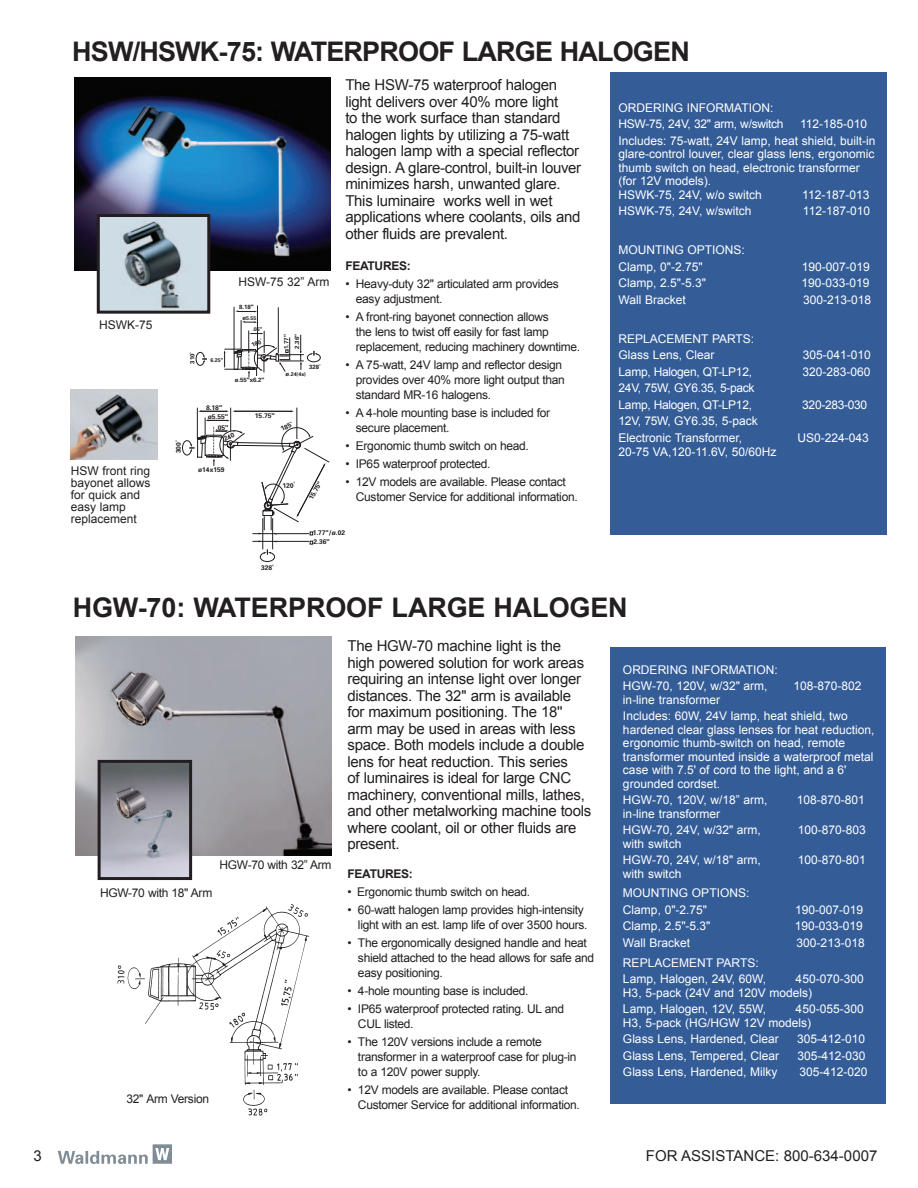
<style>
.page{position:relative;width:918px;height:1188px;background:#fff}
.page>*{position:absolute;margin:0;border:0;box-sizing:border-box;transform-origin:0 0}
.t1{font:700 27px "Arial";letter-spacing:-.03em;color:#231f20}
.t2{font:700 27px "Arial";letter-spacing:-.005em;color:#231f20}
.t3{font:15px/16.5px "Arial";letter-spacing:-.02em;color:#231f20}
.t4{font:15px "Arial";color:#231f20}
.t5{font:12px/16.5px "Arial";color:#fff}
.t6{font:12px/15px "Arial";letter-spacing:-.025em;color:#231f20}
.t7{font:12px/16.5px "Arial";letter-spacing:-.025em;color:#fff}
.t8{font:12px/12px "Arial";color:#231f20}
.t9{font:700 12px "Arial";letter-spacing:-.025em;color:#231f20}
.t10{font:700 6.75px/8.7px "Univers";color:#231f20}
.t11{font:700 6.6px "Univers";color:#231f20}
.t12{font:700 6px/10.8px "Univers";color:#231f20}
.t13{font:700 5.4px "Univers";color:#231f20}
.s1{font-size:6px}
</style>
<div class="page">
<svg style="left:196px;top:352px;width:11px;height:14px"></svg>
<svg style="left:224px;top:305px;width:97px;height:73px"></svg>
<svg style="left:182px;top:407px;width:148px;height:155px"></svg>
<div style="left:610px;top:647px;width:276px;height:457px;background:#345d98"></div>
<div style="left:610px;top:73px;width:277px;height:462px;background:#345d98"></div>
<img style="left:117px;top:904px;width:193px;height:212px">
<img style="left:75px;top:636px;width:256px;height:219px">
<img style="left:75px;top:77px;width:256px;height:194px">
<img style="left:101px;top:218px;width:105px;height:92px">
<div style="left:97px;top:214px;width:113px;height:100px;border:3px solid #231f20"></div>
<img style="left:71px;top:389px;width:86px;height:70px">
<img style="left:102px;top:764px;width:86px;height:112px">
<div style="left:98px;top:760px;width:94px;height:120px;border:3px solid #231f20"></div>
<svg style="left:58px;top:1144px;width:114px;height:20px"></svg>
<h1 class="t1" style="left:72px;top:37px;width:619px">HSW/HSWK-75: WATERPROOF LARGE HALOGEN</h1>
<p class="t6" style="left:99px;top:317px;width:55px">HSWK-75</p>
<p class="t8" style="left:71px;top:465px;width:81px">HSW front ring bayonet allows for quick and easy lamp replacement</p>
<p class="t12" style="left:188px;top:364px;width:13px;rotate:-90deg">310˚</p>
<p class="t13" style="left:211px;top:358px;width:14px">6.25"</p>
<p class="t8" style="left:238px;top:276px;width:93px">HSW-75 32” Arm</p>
<p class="t12" style="left:239px;top:302px;width:16px">8.18"</p>
<p class="t13" style="left:243px;top:316px;width:16px"><span class="s1">ø</span>5.55</p>
<p class="t13" style="left:252px;top:328px;width:11px">.05"</p>
<p class="t12" style="left:250px;top:341px;width:13px;rotate:-26deg">180˚</p>
<p class="t12" style="left:235px;top:375px;width:31px">ø.55"x6.2"</p>
<p class="t12" style="left:281px;top:349px;width:17px;rotate:-90deg">1.77"<br>2.36"</p>
<p class="t12" style="left:309px;top:362px;width:13px">328˚</p>
<p class="t13" style="left:286px;top:372px;width:22px"><span class="s1">ø</span>.24(4x)</p>
<p class="t11" style="left:176px;top:453px;width:15px;rotate:-90deg">300˚</p>
<p class="t10" style="left:206px;top:404px;width:24px;rotate:1deg">8.18" ø5.55"</p>
<p class="t10" style="left:216px;top:423px;width:14px;rotate:1deg">.05"</p>
<p class="t10" style="left:223px;top:436px;width:14px;rotate:-26deg">240˚</p>
<p class="t10" style="left:198px;top:466px;width:28px">ø14x159</p>
<p class="t10" style="left:255px;top:411px;width:21px;rotate:1deg">15.75"</p>
<p class="t10" style="left:279px;top:426px;width:14px;rotate:-26deg">185˚</p>
<p class="t10" style="left:282px;top:482px;width:14px;rotate:-4deg">120˚</p>
<p class="t10" style="left:307px;top:497px;width:21px;rotate:-61deg">15.75"</p>
<p class="t3" style="left:345px;top:77px;width:237px">The HSW-75 waterproof halogen light delivers over 40% more light<br>to the work surface than standard halogen lights by utilizing a 75-watt halogen lamp with a special reflector design. A glare-control, built-in louver minimizes harsh, unwanted glare.<br>This luminaire works well in wet applications where coolants, oils and other fluids are prevalent.</p>
<p class="t9" style="left:345px;top:259px;width:67px">FEATURES:</p>
<p class="t6" style="left:356px;top:277px;width:204px;text-indent:-10px">• Heavy-duty 32" articulated arm provides easy adjustment.</p>
<p class="t6" style="left:356px;top:310px;width:226px;text-indent:-10px">• A front-ring bayonet connection allows<br>the lens to twist off easily for fast lamp replacement, reducing machinery downtime.</p>
<p class="t6" style="left:356px;top:358px;width:211px;text-indent:-10px">• A 75-watt, 24V lamp and reflector design provides over 40% more light output than standard MR-16 halogens.</p>
<p class="t6" style="left:356px;top:406px;width:196px;text-indent:-10px">• A 4-hole mounting base is included for secure placement.</p>
<p class="t6" style="left:345px;top:439px;width:185px">• Ergonomic thumb switch on head.</p>
<p class="t6" style="left:345px;top:457px;width:147px">• IP65 waterproof protected.</p>
<p class="t6" style="left:356px;top:475px;width:223px;text-indent:-10px">• 12V models are available. Please contact<br>Customer Service for additional information.</p>
<p class="t10" style="left:261px;top:564px;width:14px">328˚</p>
<p class="t10" style="left:313px;top:529px;width:34px">1.77"/ø.02<br>2.36"</p>
<p class="t5" style="left:619px;top:99px;width:166px">ORDERING INFORMATION:<br>HSW-75, 24V, 32" arm, w/switch</p>
<p class="t5" style="left:619px;top:116px;width:258px;text-indent:182px">112-185-010<br>Includes: 75-watt, 24V lamp, heat shield, built-in</p>
<p class="t5" style="left:619px;top:147px;width:257px;line-height:13.5px">glare-control louver, clear glass lens, ergonomic thumb switch on head, electronic transformer (for 12V models).<br>HSWK-75, 24V, w/o switch</p>
<p class="t5" style="left:802px;top:186px;width:69px">112-187-013</p>
<p class="t5" style="left:619px;top:203px;width:134px">HSWK-75, 24V, w/switch</p>
<p class="t5" style="left:803px;top:203px;width:69px">112-187-010</p>
<p class="t5" style="left:619px;top:242px;width:128px">MOUNTING OPTIONS:<br>Clamp, 0"-2.75"</p>
<p class="t5" style="left:802px;top:258px;width:70px">190-007-019</p>
<p class="t5" style="left:619px;top:275px;width:89px">Clamp, 2.5"-5.3"</p>
<p class="t5" style="left:802px;top:275px;width:70px">190-033-019</p>
<p class="t5" style="left:619px;top:291px;width:69px">Wall Bracket</p>
<p class="t5" style="left:803px;top:291px;width:70px">300-213-018</p>
<p class="t5" style="left:619px;top:330px;width:137px">REPLACEMENT PARTS:<br>Glass Lens, Clear</p>
<p class="t5" style="left:803px;top:347px;width:70px">305-041-010</p>
<p class="t7" style="left:619px;top:363px;width:135px">Lamp, Halogen, QT-LP12,</p>
<p class="t5" style="left:803px;top:363px;width:70px">320-283-060</p>
<p class="t7" style="left:619px;top:380px;width:137px">24V, 75W, GY6.35, 5-pack<br>Lamp, Halogen, QT-LP12,</p>
<p class="t7" style="left:802px;top:397px;width:67px">320-283-030</p>
<p class="t5" style="left:619px;top:413px;width:141px">12V, 75W, GY6.35, 5-pack<br>Electronic Transformer,</p>
<p class="t5" style="left:619px;top:443px;width:159px">20-75 VA,120-11.6V, 50/60Hz</p>
<p class="t5" style="left:797px;top:430px;width:73px">US0-224-043</p>
<h1 class="t2" style="left:73px;top:593px;width:557px">HGW-70: WATERPROOF LARGE HALOGEN</h1>
<p class="t6" style="left:100px;top:886px;width:114px">HGW-70 with 18" Arm</p>
<p class="t6" style="left:220px;top:858px;width:114px">HGW-70 with 32” Arm</p>
<p class="t6" style="left:126px;top:1091px;width:84px">32" Arm Version</p>
<p class="t3" style="left:347px;top:638px;width:245px">The HGW-70 machine light is the high powered solution for work areas requiring an intense light over longer distances. The 32'' arm is available for maximum positioning. The 18'' arm may be used in areas with less space. Both models include a double lens for heat reduction. This series<br>of luminaires is ideal for large CNC machinery, conventional mills, lathes, and other metalworking machine tools where coolant, oil or other fluids are present.</p>
<p class="t9" style="left:347px;top:867px;width:67px">FEATURES:</p>
<p class="t6" style="left:347px;top:884px;width:184px">• Ergonomic thumb switch on head.</p>
<p class="t6" style="left:358px;top:902px;width:231px;text-indent:-10px">• 60-watt halogen lamp provides high-intensity light with an est. lamp life of over 3500 hours.</p>
<p class="t6" style="left:358px;top:935px;width:238px;text-indent:-10px">• The ergonomically designed handle and heat shield attached to the head allows for safe and easy positioning.</p>
<p class="t6" style="left:347px;top:983px;width:182px">• 4-hole mounting base is included.</p>
<p class="t6" style="left:358px;top:1001px;width:208px;text-indent:-10px">• IP65 waterproof protected rating. UL and<br>CUL listed.</p>
<p class="t6" style="left:358px;top:1034px;width:220px;text-indent:-10px">• The 120V versions include a remote transformer in a waterproof case for plug-in to a 120V power supply.</p>
<p class="t6" style="left:358px;top:1082px;width:223px;text-indent:-10px">• 12V models are available. Please contact<br>Customer Service for additional information.</p>
<p class="t5" style="left:623px;top:661px;width:156px">ORDERING INFORMATION:<br>HGW-70, 120V, w/32" arm,</p>
<p class="t5" style="left:793px;top:678px;width:70px">108-870-802</p>
<p class="t5" style="left:623px;top:691px;width:226px">in-line transformer<br>Includes: 60W, 24V lamp, heat shield, two</p>
<p class="t5" style="left:623px;top:723px;width:253px;line-height:13.5px">hardened clear glass lenses for heat reduction, ergonomic thumb-switch on head, remote transformer mounted inside a waterproof metal case with 7.5' of cord to the light, and a 6' grounded cordset.</p>
<p class="t5" style="left:623px;top:792px;width:146px">HGW-70, 120V, w/18” arm,</p>
<p class="t5" style="left:797px;top:792px;width:70px">108-870-801</p>
<p class="t5" style="left:623px;top:805px;width:139px">in-line transformer<br>HGW-70, 24V, w/32" arm,</p>
<p class="t5" style="left:798px;top:822px;width:70px">100-870-803</p>
<p class="t5" style="left:623px;top:835px;width:139px">with switch<br>HGW-70, 24V, w/18" arm,</p>
<p class="t5" style="left:798px;top:852px;width:70px">100-870-801</p>
<p class="t5" style="left:623px;top:864px;width:128px;line-height:19.5px">with switch<br>MOUNTING OPTIONS:</p>
<p class="t5" style="left:623px;top:902px;width:86px">Clamp, 0"-2.75"</p>
<p class="t5" style="left:795px;top:902px;width:70px">190-007-019</p>
<p class="t5" style="left:623px;top:918px;width:89px">Clamp, 2.5"-5.3"</p>
<p class="t5" style="left:795px;top:918px;width:70px">190-033-019</p>
<p class="t5" style="left:623px;top:935px;width:69px">Wall Bracket</p>
<p class="t5" style="left:797px;top:935px;width:70px">300-213-018</p>
<p class="t5" style="left:623px;top:954px;width:145px">REPLACEMENT PARTS:<br>Lamp, Halogen, 24V, 60W,</p>
<p class="t5" style="left:623px;top:972px;width:242px;line-height:13.5px;text-indent:173px">450-070-300<br>H3, 5-pack (24V and 120V models)</p>
<p class="t5" style="left:623px;top:1001px;width:145px">Lamp, Halogen, 12V, 55W,</p>
<p class="t5" style="left:623px;top:1002px;width:242px;line-height:13.5px;text-indent:173px">450-055-300<br>H3, 5-pack (HG/HGW 12V models)</p>
<p class="t5" style="left:623px;top:1031px;width:157px">Glass Lens, Hardened, Clear</p>
<p class="t5" style="left:797px;top:1031px;width:70px">305-412-010</p>
<p class="t5" style="left:623px;top:1047px;width:158px">Glass Lens, Tempered, Clear</p>
<p class="t5" style="left:798px;top:1047px;width:70px">305-412-030</p>
<p class="t5" style="left:623px;top:1064px;width:156px">Glass Lens, Hardened, Milky</p>
<p class="t5" style="left:799px;top:1064px;width:70px">305-412-020</p>
<p class="t3" style="left:33px;top:1148px;width:10px">3</p>
<p class="t4" style="left:646px;top:1148px;width:233px">FOR ASSISTANCE: 800-634-0007</p>
</div>
